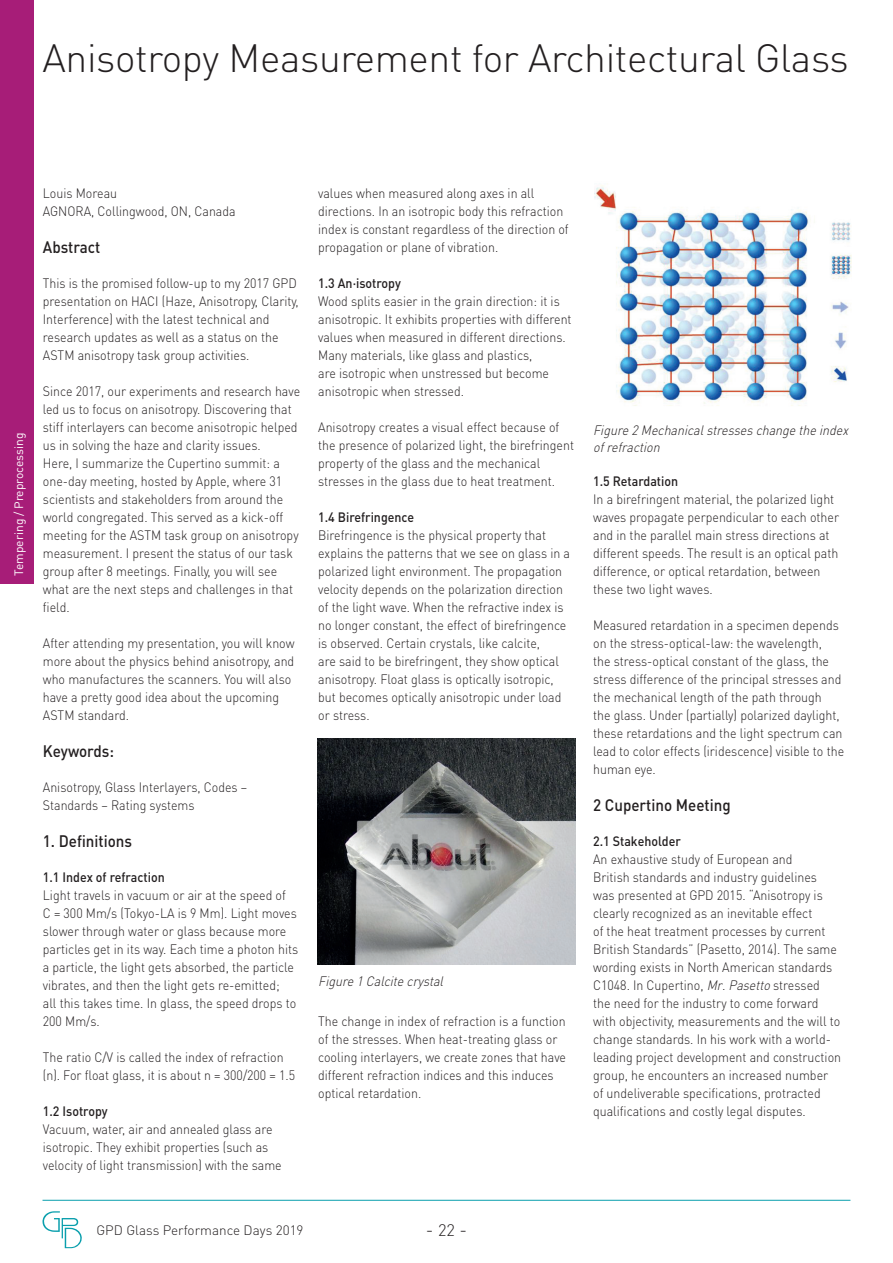
<style>
.page{position:relative;width:893px;height:1263px;background:#fff}
.page>*{position:absolute;margin:0;border:0;box-sizing:border-box;transform-origin:0 0}
.t1{font:300 39px "DIN Pro";letter-spacing:-.01em;color:#231f20}
.t2{font:300 18px "DIN Pro";color:#231f20}
.t3{font:500 16.5px "DIN Pro";color:#231f20;scale:.92 1}
.t4{font:300 13.5px/18px "DIN Pro";color:#231f20;scale:.92 1}
.t5{font:500 13.5px "DIN Pro";color:#231f20;scale:.92 1}
.t6{font:italic 300 13.5px/16.5px "DIN Pro";color:#231f20;scale:.92 1}
.t7{font:300 13.5px "DIN Pro";color:#231f20}
.t8{font:12px "DIN Pro";color:#fff}
.s1{font-style:italic}
.s2{font-size:16.5px}
</style>
<div class="page">
<img style="left:594px;top:185px;width:258px;height:221px">
<hr style="left:43px;top:1200px;width:807px;height:1px;background:#0a9fad">
<svg style="left:42px;top:1211px;width:40px;height:37px"></svg>
<div style="left:0;top:0;width:34px;height:584px;background:#a71d78"></div>
<img style="left:317px;top:738px;width:258px;height:226px">
<h1 class="t1" style="left:43px;top:32px;width:808px">Anisotropy Measurement for Architectural Glass</h1>
<p class="t8" style="left:11px;top:576px;width:145px;rotate:-90deg">Tempering / Preprocessing</p>
<p class="t4" style="left:43px;top:184px;width:211px">Louis Moreau<br>AGNORA, Collingwood, ON, Canada</p>
<p class="t3" style="left:43px;top:235px;width:64px">Abstract</p>
<p class="t4" style="left:43px;top:274px;width:279px">This is the promised follow-up to my 2017 GPD presentation on HACI (Haze, Anisotropy, Clarity, Interference) with the latest technical and research updates as well as a status on the ASTM anisotropy task group activities.</p>
<p class="t4" style="left:43px;top:382px;width:281px">Since 2017, our experiments and research have led us to focus on anisotropy. Discovering that stiff interlayers can become anisotropic helped us in solving the haze and clarity issues.<br>Here, I summarize the Cupertino summit: a one-day meeting, hosted by Apple, where 31 scientists and stakeholders from around the world congregated. This served as a kick-off meeting for the ASTM task group on anisotropy measurement. I present the status of our task group after 8 meetings. Finally, you will see what are the next steps and challenges in that field.</p>
<p class="t4" style="left:43px;top:634px;width:275px">After attending my presentation, you will know more about the physics behind anisotropy, and who manufactures the scanners. You will also have a pretty good idea about the upcoming ASTM standard.</p>
<p class="t3" style="left:43px;top:739px;width:79px">Keywords:</p>
<p class="t4" style="left:43px;top:778px;width:224px">Anisotropy, Glass Interlayers, Codes –<br>Standards – Rating systems</p>
<p class="t3" style="left:43px;top:829px;width:99px">1. Definitions</p>
<p class="t5" style="left:43px;top:868px;width:134px">1.1 Index of refraction</p>
<p class="t4" style="left:43px;top:886px;width:279px">Light travels in vacuum or air at the speed of<br>C = 300 Mm/s (Tokyo-LA is 9 Mm). Light moves slower through water or glass because more particles get in its way. Each time a photon hits a particle, the light gets absorbed, the particle vibrates, and then the light gets re-emitted;<br>all this takes time. In glass, the speed drops to 200 Mm/s.</p>
<p class="t4" style="left:43px;top:1048px;width:276px">The ratio C/V is called the index of refraction (n). For float glass, it is about n = 300/200 = 1.5</p>
<p class="t5" style="left:43px;top:1102px;width:72px">1.2 Isotropy</p>
<p class="t4" style="left:43px;top:1120px;width:261px">Vacuum, water, air and annealed glass are isotropic. They exhibit properties (such as velocity of light transmission) with the same</p>
<p class="t4" style="left:318px;top:184px;width:274px">values when measured along axes in all directions. In an isotropic body this refraction index is constant regardless of the direction of propagation or plane of vibration.</p>
<p class="t5" style="left:318px;top:274px;width:91px">1.3 An·isotropy</p>
<p class="t4" style="left:318px;top:292px;width:277px">Wood splits easier in the grain direction: it is anisotropic. It exhibits properties with different values when measured in different directions.<br>Many materials, like glass and plastics,<br>are isotropic when unstressed but become anisotropic when stressed.</p>
<p class="t4" style="left:318px;top:418px;width:280px">Anisotropy creates a visual effect because of the presence of polarized light, the birefringent property of the glass and the mechanical stresses in the glass due to heat treatment.</p>
<p class="t5" style="left:318px;top:508px;width:106px">1.4 Birefringence</p>
<p class="t4" style="left:318px;top:526px;width:275px">Birefringence is the physical property that explains the patterns that we see on glass in a polarized light environment. The propagation velocity depends on the polarization direction of the light wave. When the refractive index is no longer constant, the effect of birefringence is observed. Certain crystals, like calcite,<br>are said to be birefringent, they show optical anisotropy. Float glass is optically isotropic, but becomes optically anisotropic under load or stress.</p>
<p class="t6" style="left:318px;top:972px;width:141px">Figure1Calcitecrystal</p>
<p class="t4" style="left:318px;top:1012px;width:271px">The change in index of refraction is a function of the stresses. When heat-treating glass or cooling interlayers, we create zones that have different refraction indices and this induces optical retardation.</p>
<p class="t6" style="left:593px;top:421px;width:283px">Figure2Mechanicalstresseschangetheindex ofrefraction</p>
<p class="t5" style="left:593px;top:472px;width:94px">1.5 Retardation</p>
<p class="t4" style="left:593px;top:490px;width:269px">In a birefringent material, the polarized light waves propagate perpendicular to each other and in the parallel main stress directions at different speeds. The result is an optical path difference, or optical retardation, between these two light waves.</p>
<p class="t4" style="left:593px;top:616px;width:274px">Measured retardation in a specimen depends on the stress-optical-law: the wavelength,<br>the stress-optical constant of the glass, the stress difference of the principal stresses and the mechanical length of the path through<br>the glass. Under (partially) polarized daylight, these retardations and the light spectrum can lead to color effects (iridescence) visible to the human eye.</p>
<p class="t3" style="left:593px;top:793px;width:151px">2 Cupertino Meeting</p>
<p class="t5" style="left:593px;top:832px;width:97px">2.1 Stakeholder</p>
<p class="t4" style="left:593px;top:850px;width:271px">An exhaustive study of European and<br>British standards and industry guidelines was presented at GPD 2015. “Anisotropy is clearly recognized as an inevitable effect<br>of the heat treatment processes by current British Standards” (Pasetto, 2014). The same wording exists in North American standards C1048. In Cupertino, <span class="s1">Mr.Pasetto</span>stressed<br>the need for the industry to come forward with objectivity, measurements and the will to change standards. In his work with a world&shy;leading project development and construction group, he encounters an increased number of undeliverable specifications, protracted qualifications and costly legal disputes.</p>
<p class="t7" style="left:96px;top:1221px;width:209px">GPD Glass Performance Days 2019</p>
<h2 class="t2" style="left:426px;top:1217px;width:43px">- <span class="s2">22</span> -</h2>
</div>
